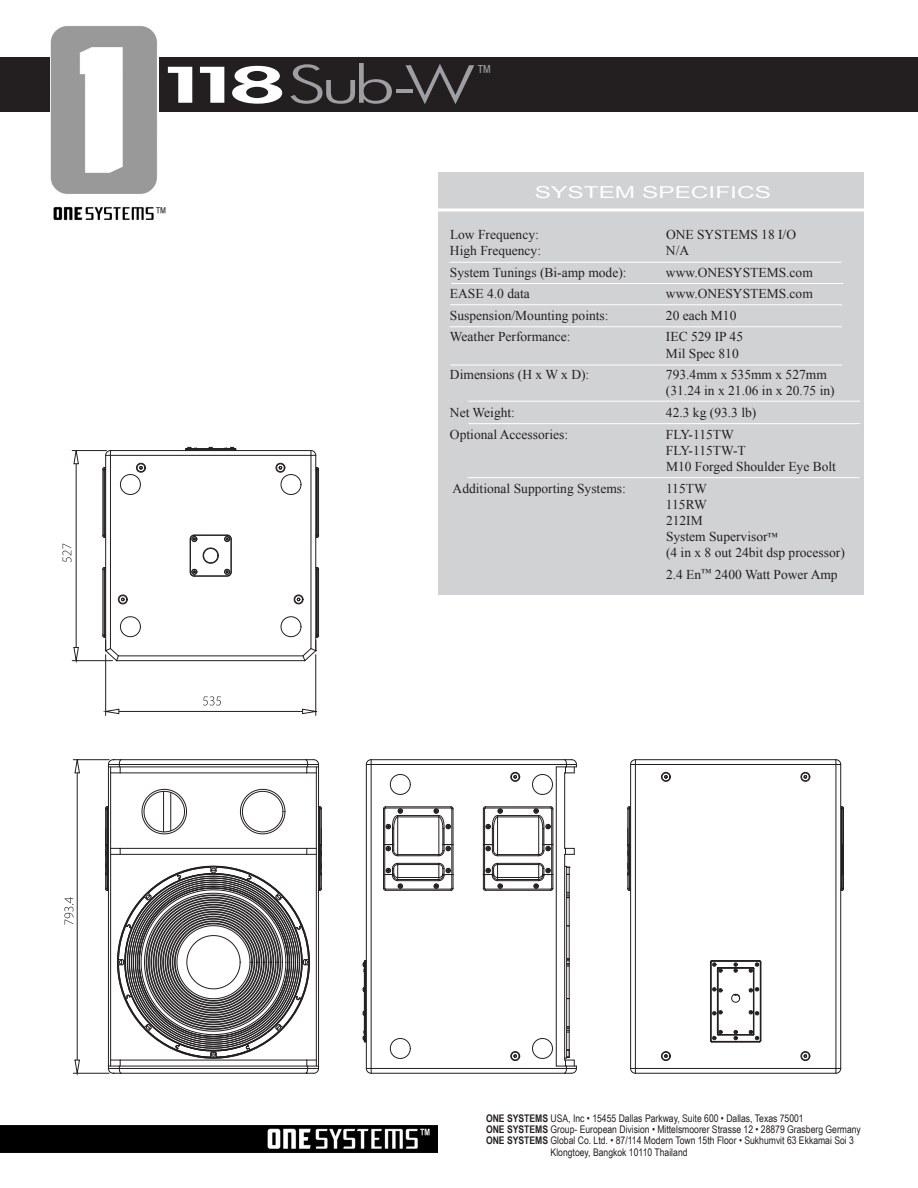
<style>
.page{position:relative;width:918px;height:1188px;background:#fff}
.page>*{position:absolute;margin:0;border:0;box-sizing:border-box;transform-origin:0 0}
.t1{font:300 52.5px "Futura BT";color:#9d9fa2;scale:1.5 1}
.t2{font:19.5px "Arial Narrow";color:#9d9fa2}
.t3{font:16.5px "Arial";color:#fff;scale:1.48 1}
.t4{font:15px "Arial Narrow";color:#231f20}
.t5{font:13.5px/16.2px "Times New Roman";color:#231f20}
.t6{font:10.5px "Arial Narrow";color:#231f20}
.s1{font-family:"Futura T";font-weight:600;font-size:54px;color:#fff}
.s2{font-size:10.5px}
.s3{font-weight:700}
</style>
<div class="page">
<div style="left:438px;top:172px;width:426px;height:423px;background:#d1d2d4"></div>
<svg style="left:438px;top:208px;width:426px;height:4px;background:#f3f3f4"></svg>
<hr style="left:450px;top:262px;width:392px;height:1px;background:#fff">
<hr style="left:451px;top:283px;width:392px;height:1px;background:#fff">
<hr style="left:450px;top:304px;width:392px;height:1px;background:#fff">
<hr style="left:450px;top:365px;width:392px;height:1px;background:#fff">
<hr style="left:468px;top:401px;width:392px;height:1px;background:#fff">
<hr style="left:467px;top:477px;width:392px;height:1px;background:#fff">
<hr style="left:468px;top:423px;width:392px;height:1px;background:#fff">
<hr style="left:449px;top:326px;width:393px;height:1px;background:#fff">
<div style="left:0;top:57px;width:918px;height:54px;background:#231f20"></div>
<img style="left:50px;top:26px;width:109px;height:195px">
<img style="left:0;top:1125px;width:437px;height:28px">
<hr style="left:119px;top:764px;width:189px;height:1px;background:#231f20">
<hr style="left:121px;top:759px;width:185px;height:1px;background:#231f20">
<hr style="left:119px;top:767px;width:189px;height:1px;background:#231f20">
<hr style="left:120px;top:773px;width:187px;height:1px;background:#231f20">
<svg style="left:305px;top:759px;width:14px;height:15px"></svg>
<hr style="left:110px;top:773px;width:1px;height:75px;background:#231f20">
<hr style="left:316px;top:773px;width:1px;height:75px;background:#231f20">
<hr style="left:108px;top:767px;width:1px;height:299px;background:#231f20">
<hr style="left:318px;top:767px;width:1px;height:299px;background:#231f20">
<hr style="left:103px;top:570px;width:1px;height:65px;background:#231f20">
<hr style="left:104px;top:570px;width:1px;height:65px;background:#231f20">
<div style="left:103px;top:470px;width:1px;height:65px;border:1px solid #231f20"></div>
<svg style="left:315px;top:467px;width:4px;height:71px"></svg>
<svg style="left:311px;top:450px;width:5px;height:6px"></svg>
<hr style="left:110px;top:455px;width:201px;height:1px;background:#231f20">
<hr style="left:110px;top:450px;width:201px;height:1px;background:#231f20">
<hr style="left:311px;top:455px;width:1px;height:194px;background:#231f20">
<hr style="left:316px;top:455px;width:1px;height:196px;background:#231f20">
<svg style="left:118px;top:595px;width:10px;height:9px"></svg>
<svg style="left:276px;top:463px;width:25px;height:32px"></svg>
<svg style="left:120px;top:463px;width:26px;height:32px"></svg>
<svg style="left:190px;top:535px;width:42px;height:42px"></svg>
<hr style="left:118px;top:656px;width:185px;height:1px;background:#231f20">
<hr style="left:110px;top:455px;width:1px;height:194px;background:#231f20">
<hr style="left:105px;top:455px;width:1px;height:196px;background:#231f20">
<hr style="left:117px;top:660px;width:188px;height:1px;background:#231f20">
<svg style="left:185px;top:447px;width:51px;height:3px"></svg>
<hr style="left:398px;top:856px;width:41px;height:1px;background:#231f20">
<hr style="left:452px;top:845px;width:1px;height:30px;background:#231f20">
<div style="left:383px;top:844px;width:2px;height:31px;border:1px solid #231f20"></div>
<hr style="left:453px;top:845px;width:1px;height:30px;background:#231f20">
<svg style="left:383px;top:806px;width:70px;height:50px"></svg>
<hr style="left:566px;top:866px;width:1px;height:192px;background:#231f20">
<hr style="left:569px;top:926px;width:1px;height:32px;background:#231f20">
<hr style="left:569px;top:966px;width:1px;height:33px;background:#231f20">
<svg style="left:366px;top:759px;width:6px;height:6px"></svg>
<svg style="left:366px;top:1068px;width:6px;height:6px"></svg>
<hr style="left:371px;top:764px;width:1px;height:304px;background:#231f20">
<hr style="left:366px;top:764px;width:1px;height:304px;background:#231f20">
<hr style="left:371px;top:1068px;width:195px;height:1px;background:#231f20">
<hr style="left:371px;top:1073px;width:193px;height:1px;background:#231f20">
<hr style="left:371px;top:764px;width:195px;height:1px;background:#231f20">
<hr style="left:371px;top:759px;width:193px;height:1px;background:#231f20">
<svg style="left:390px;top:1038px;width:21px;height:21px"></svg>
<svg style="left:510px;top:1051px;width:10px;height:10px"></svg>
<hr style="left:556px;top:767px;width:1px;height:299px;background:#231f20">
<svg style="left:510px;top:772px;width:10px;height:10px"></svg>
<svg style="left:390px;top:774px;width:21px;height:21px"></svg>
<hr style="left:564px;top:773px;width:1px;height:75px;background:#231f20">
<hr style="left:564px;top:854px;width:1px;height:206px;background:#231f20">
<svg style="left:532px;top:759px;width:45px;height:36px"></svg>
<svg style="left:564px;top:848px;width:11px;height:7px"></svg>
<svg style="left:483px;top:806px;width:71px;height:85px"></svg>
<hr style="left:397px;top:817px;width:1px;height:38px;background:#231f20">
<hr style="left:439px;top:817px;width:1px;height:38px;background:#231f20">
<svg style="left:383px;top:863px;width:71px;height:28px"></svg>
<svg style="left:363px;top:960px;width:4px;height:83px"></svg>
<svg style="left:566px;top:958px;width:4px;height:9px"></svg>
<svg style="left:565px;top:866px;width:5px;height:61px"></svg>
<svg style="left:532px;top:998px;width:45px;height:76px"></svg>
<svg style="left:627px;top:759px;width:217px;height:315px"></svg>
<hr style="left:73px;top:1073px;width:36px;height:1px;background:#231f20">
<hr style="left:73px;top:759px;width:36px;height:1px;background:#231f20">
<hr style="left:77px;top:773px;width:1px;height:287px;background:#231f20">
<svg style="left:75px;top:1060px;width:5px;height:15px"></svg>
<svg style="left:105px;top:789px;width:217px;height:285px"></svg>
<svg style="left:108px;top:759px;width:14px;height:15px"></svg>
<svg style="left:75px;top:759px;width:5px;height:14px"></svg>
<hr style="left:105px;top:655px;width:1px;height:60px;background:#231f20">
<hr style="left:316px;top:655px;width:1px;height:60px;background:#231f20">
<hr style="left:119px;top:711px;width:184px;height:1px;background:#231f20">
<svg style="left:103px;top:709px;width:16px;height:5px"></svg>
<svg style="left:281px;top:567px;width:38px;height:95px"></svg>
<svg style="left:302px;top:709px;width:15px;height:5px"></svg>
<hr style="left:72px;top:450px;width:34px;height:1px;background:#231f20">
<hr style="left:72px;top:660px;width:41px;height:1px;background:#231f20">
<hr style="left:76px;top:464px;width:1px;height:183px;background:#231f20">
<svg style="left:74px;top:450px;width:5px;height:14px"></svg>
<svg style="left:105px;top:450px;width:6px;height:6px"></svg>
<svg style="left:102px;top:616px;width:39px;height:45px"></svg>
<svg style="left:74px;top:647px;width:5px;height:16px"></svg>
<svg style="left:62px;top:544px;width:10px;height:18px"></svg>
<svg style="left:203px;top:696px;width:18px;height:9px"></svg>
<svg style="left:64px;top:897px;width:10px;height:28px"></svg>
<h1 class="t1" style="left:154px;top:52px;width:216px"><span class="s1">118</span>Sub-W</h1>
<h2 class="t2" style="left:476px;top:58px;width:17px">™</h2>
<p class="t4" style="left:155px;top:202px;width:14px">™</p>
<p class="t3" style="left:535px;top:181px;width:161px">SYSTEM SPECIFICS</p>
<p class="t5" style="left:450px;top:226px;width:90px">Low Frequency:</p>
<p class="t5" style="left:666px;top:226px;width:132px">ONE SYSTEMS 18 I/O</p>
<p class="t5" style="left:450px;top:242px;width:93px">High Frequency:</p>
<p class="t5" style="left:666px;top:242px;width:25px">N/A</p>
<p class="t5" style="left:450px;top:264px;width:178px">System Tunings (Bi-amp mode):</p>
<p class="t5" style="left:666px;top:264px;width:148px">www.ONESYSTEMS.com</p>
<p class="t5" style="left:450px;top:285px;width:81px">EASE 4.0 data</p>
<p class="t5" style="left:666px;top:285px;width:148px">www.ONESYSTEMS.com</p>
<p class="t5" style="left:450px;top:307px;width:160px">Suspension/Mounting points:</p>
<p class="t5" style="left:666px;top:307px;width:72px">20 each M10</p>
<p class="t5" style="left:450px;top:329px;width:122px">Weather Performance:</p>
<p class="t5" style="left:666px;top:329px;width:79px">IEC 529 IP 45<br>Mil Spec 810</p>
<p class="t5" style="left:450px;top:366px;width:141px">Dimensions (H x W x D):</p>
<p class="t5" style="left:666px;top:366px;width:170px">793.4mm x 535mm x 527mm (31.24 in x 21.06 in x 20.75 in)</p>
<p class="t5" style="left:450px;top:404px;width:67px">Net Weight:</p>
<p class="t5" style="left:666px;top:404px;width:92px">42.3 kg (93.3 lb)</p>
<p class="t5" style="left:450px;top:426px;width:120px">Optional Accessories:</p>
<p class="t5" style="left:666px;top:426px;width:172px">FLY-115TW<br>FLY-115TW-T<br>M10 Forged Shoulder Eye Bolt</p>
<p class="t5" style="left:453px;top:480px;width:175px">Additional Supporting Systems:</p>
<p class="t5" style="left:666px;top:480px;width:180px">115TW<br>115RW<br>212IM<br>System Supervisor<span class="s2">™<br></span>(4 in x 8 out 24bit dsp processor)</p>
<p class="t5" style="left:666px;top:566px;width:173px">2.4 En<sup>™</sup> 2400 Watt Power Amp</p>
<p class="t6" style="left:486px;top:1110px;width:319px"><span class="s3">ONE SYSTEMS</span> USA, Inc • 15455 Dallas Parkway, Suite 600 • Dallas, Texas 75001</p>
<p class="t6" style="left:486px;top:1122px;width:376px"><span class="s3">ONE SYSTEMS</span> Group- European Division • Mittelsmoorer Strasse 12 • 28879 Grasberg Germany</p>
<p class="t6" style="left:486px;top:1133px;width:370px"><span class="s3">ONE SYSTEMS</span> Global Co. Ltd. • 87/114 Modern Town 15th Floor • Sukhumvit 63 Ekkamai Soi 3</p>
<p class="t6" style="left:551px;top:1144px;width:138px">Klongtoey, Bangkok 10110 Thailand</p>
</div>
